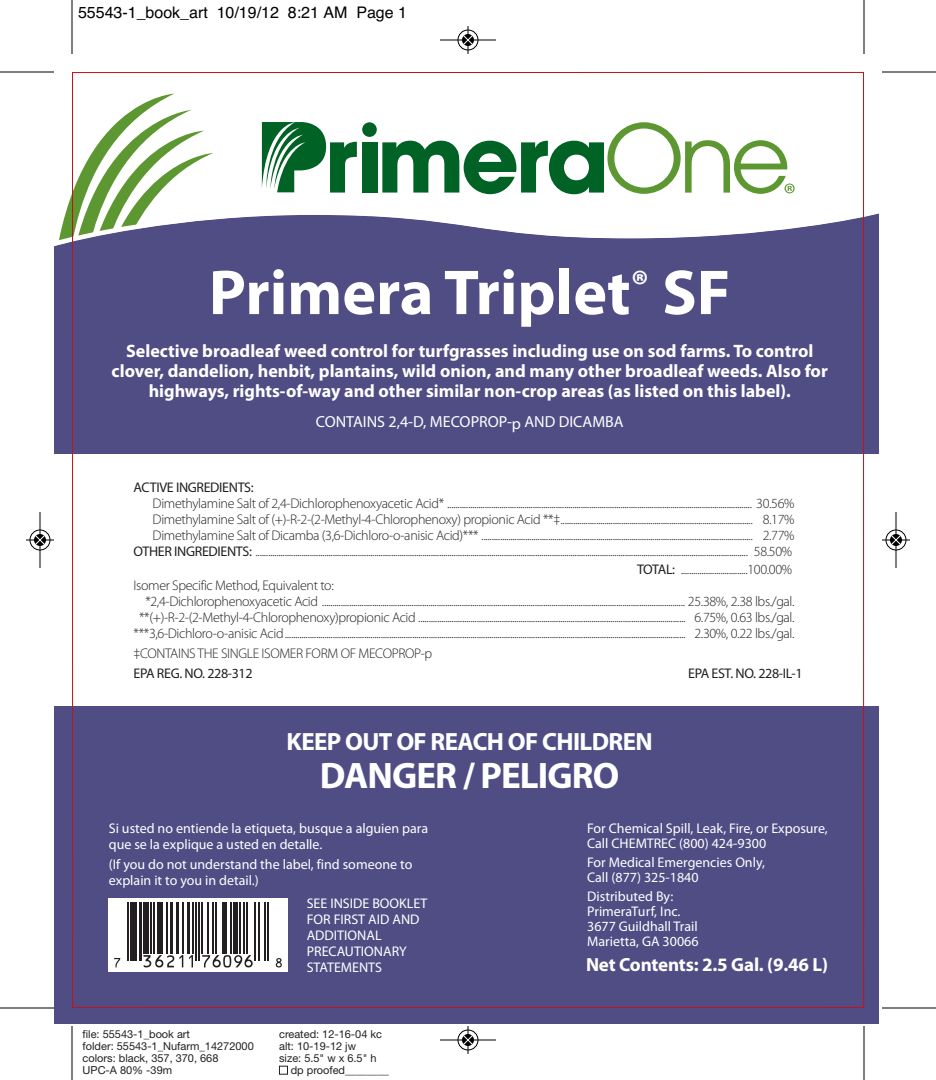
<style>
.page{position:relative;width:936px;height:1080px;background:#fff}
.page>*{position:absolute;margin:0;border:0;box-sizing:border-box;transform-origin:0 0}
.t1{font:700 64px "Myriad Pro";color:#fff}
.t2{font:700 37px "Myriad Pro";letter-spacing:-.025em;color:#fff}
.t3{font:700 25px "Myriad Pro";letter-spacing:-.025em;color:#fff}
.t4{font:700 19px "Myriad Pro";letter-spacing:-.01em;color:#fff}
.t5{font:700 18px/20px "Myriad Pro";color:#fff;text-align:center}
.t6{font:16px "Helvetica";color:#000}
.t7{font:16px "Myriad Pro";color:#fff}
.t8{font:300 14px/16px "Myriad Pro";letter-spacing:-.025em;color:#231f20;text-align:right}
.t9{font:14px/16px "Myriad Pro";color:#fff}
.t10{font:14px "Myriad Pro";letter-spacing:-.025em;color:#231f20}
.t11{font:11px "Helvetica Neue";color:#231f20}
.s1{font-weight:400}
</style>
<div class="page">
<div style="left:54px;top:84px;width:824px;height:940px;background:#504d85"></div>
<svg style="left:54px;top:84px;width:825px;height:168px"></svg>
<svg style="left:262px;top:122px;width:95px;height:71px;background:#75aa89"></svg>
<svg style="left:382px;top:122px;width:413px;height:72px;background:#abcbb0"></svg>
<div style="left:362px;top:142px;width:15px;height:51px;background:#006224"></div>
<div style="left:362px;top:122px;width:15px;height:15px;background:#006224;border-radius:50%"></div>
<div style="left:54px;top:454px;width:828px;height:252px;background:#fff"></div>
<div style="left:279px;top:1066px;width:9px;height:8px;border:1px solid #231f20"></div>
<div style="left:108px;top:898px;width:180px;height:74px;background:#fff"></div>
<svg style="left:115px;top:902px;width:166px;height:66px"></svg>
<hr style="left:127px;top:902px;width:1px;height:59px;background:#231f20">
<hr style="left:130px;top:902px;width:1px;height:59px;background:#231f20">
<hr style="left:133px;top:902px;width:4px;height:59px;background:#231f20">
<hr style="left:139px;top:902px;width:3px;height:59px;background:#231f20">
<div style="left:143px;top:902px;width:6px;height:51px;background:#231f20"></div>
<hr style="left:151px;top:902px;width:1px;height:51px;background:#231f20">
<hr style="left:154px;top:902px;width:1px;height:51px;background:#231f20">
<div style="left:157px;top:902px;width:6px;height:51px;background:#231f20"></div>
<hr style="left:166px;top:902px;width:1px;height:51px;background:#231f20">
<hr style="left:170px;top:902px;width:3px;height:51px;background:#231f20">
<hr style="left:176px;top:902px;width:3px;height:51px;background:#231f20">
<hr style="left:182px;top:902px;width:2px;height:51px;background:#231f20">
<hr style="left:187px;top:902px;width:3px;height:51px;background:#231f20">
<hr style="left:193px;top:902px;width:1px;height:51px;background:#231f20">
<hr style="left:196px;top:902px;width:1px;height:59px;background:#231f20">
<hr style="left:199px;top:902px;width:1px;height:59px;background:#231f20">
<hr style="left:202px;top:902px;width:1px;height:51px;background:#231f20">
<hr style="left:208px;top:902px;width:1px;height:51px;background:#231f20">
<hr style="left:212px;top:902px;width:2px;height:51px;background:#231f20">
<hr style="left:215px;top:902px;width:1px;height:51px;background:#231f20">
<hr style="left:223px;top:902px;width:4px;height:51px;background:#231f20">
<hr style="left:230px;top:902px;width:1px;height:51px;background:#231f20">
<hr style="left:233px;top:902px;width:4px;height:51px;background:#231f20">
<hr style="left:239px;top:902px;width:1px;height:51px;background:#231f20">
<hr style="left:244px;top:902px;width:1px;height:51px;background:#231f20">
<hr style="left:247px;top:902px;width:1px;height:51px;background:#231f20">
<hr style="left:254px;top:902px;width:1px;height:59px;background:#231f20">
<hr style="left:259px;top:902px;width:1px;height:59px;background:#231f20">
<hr style="left:265px;top:902px;width:1px;height:59px;background:#231f20">
<hr style="left:268px;top:902px;width:1px;height:59px;background:#231f20">
<svg style="left:114px;top:958px;width:6px;height:9px"></svg>
<svg style="left:143px;top:955px;width:40px;height:12px"></svg>
<svg style="left:189px;top:955px;width:4px;height:12px"></svg>
<svg style="left:202px;top:955px;width:51px;height:13px"></svg>
<svg style="left:276px;top:958px;width:6px;height:9px"></svg>
<hr style="left:72px;top:0;width:1px;height:54px;background:#000">
<hr style="left:0;top:72px;width:54px;height:1px;background:#000">
<hr style="left:864px;top:0;width:1px;height:54px;background:#000">
<hr style="left:882px;top:72px;width:54px;height:1px;background:#000">
<hr style="left:72px;top:1026px;width:1px;height:54px;background:#000">
<hr style="left:0;top:1008px;width:54px;height:1px;background:#000">
<hr style="left:864px;top:1026px;width:1px;height:54px;background:#000">
<hr style="left:882px;top:1008px;width:54px;height:1px;background:#000">
<div style="left:457px;top:29px;width:22px;height:22px;border:1px solid #fff;border-radius:50%"></div>
<hr style="left:440px;top:40px;width:56px;height:1px;background:#000">
<div style="left:458px;top:30px;width:20px;height:20px;border:1px solid #000;border-radius:50%"></div>
<svg style="left:463px;top:26px;width:10px;height:28px"></svg>
<div style="left:457px;top:1029px;width:22px;height:22px;border:1px solid #fff;border-radius:50%"></div>
<hr style="left:440px;top:1040px;width:56px;height:1px;background:#000">
<div style="left:458px;top:1030px;width:20px;height:20px;border:1px solid #000;border-radius:50%"></div>
<svg style="left:463px;top:1026px;width:10px;height:28px"></svg>
<div style="left:29px;top:529px;width:22px;height:22px;border:1px solid #fff;border-radius:50%"></div>
<hr style="left:40px;top:512px;width:1px;height:56px;background:#000">
<div style="left:30px;top:530px;width:20px;height:20px;border:1px solid #000;border-radius:50%"></div>
<svg style="left:26px;top:535px;width:28px;height:10px"></svg>
<div style="left:885px;top:529px;width:22px;height:22px;border:1px solid #fff;border-radius:50%"></div>
<hr style="left:896px;top:512px;width:1px;height:56px;background:#000">
<div style="left:886px;top:530px;width:20px;height:20px;border:1px solid #000;border-radius:50%"></div>
<svg style="left:882px;top:535px;width:28px;height:10px"></svg>
<p class="t6" style="left:78px;top:7px;width:331px">55543-1_book_art 10/19/12 8:21 AM Page 1</p>
<h1 class="t1" style="left:209px;top:269px;width:523px">Primera Triplet<sup>®</sup> SF</h1>
<p class="t5" style="left:112px;top:343px;width:718px">Selective broadleaf weed control for turfgrasses including use on sod farms. To control clover, dandelion, henbit, plantains, wild onion, and many other broadleaf weeds. Also for highways, rights-of-way and other similar non-crop areas (as listed on this label).</p>
<p class="t7" style="left:316px;top:416px;width:309px">CONTAINS 2,4-D, MECOPROP-p AND DICAMBA</p>
<p class="t10" style="left:134px;top:482px;width:122px">ACTIVE INGREDIENTS:</p>
<p class="t8" style="left:134px;top:496px;width:662px">Dimethylamine Salt of 2,4-Dichlorophenoxyacetic Acid* .................................................................................................................................................. 30.56% Dimethylamine Salt of (+)-R-2-(2-Methyl-4-Chlorophenoxy) propionic Acid **‡............................................................................................ 8.17% Dimethylamine Salt of Dicamba (3,6-Dichloro-o-anisic Acid)*** .................................................................................................................................. 2.77% <span class="s1">OTHER INGREDIENTS:</span> ............................................................................................................................................................................................................................................ 58.50%</p>
<p class="t8" style="left:637px;top:562px;width:157px"><span class="s1">TOTAL:</span> ................................100.00%</p>
<p class="t8" style="left:134px;top:578px;width:202px">Isomer Specific Method, Equivalent to:</p>
<p class="t8" style="left:145px;top:594px;width:651px">*2,4-Dichlorophenoxyacetic Acid .............................................................................................................................................................................. 25.38%, 2.38 lbs./gal.</p>
<p class="t8" style="left:139px;top:610px;width:657px">**(+)-R-2-(2-Methyl-4-Chlorophenoxy)propionic Acid ................................................................................................................................ 6.75%, 0.63 lbs./gal.</p>
<p class="t8" style="left:134px;top:626px;width:662px">***3,6-Dichloro-o-anisic Acid................................................................................................................................................................................................ 2.30%, 0.22 lbs./gal.</p>
<p class="t8" style="left:134px;top:646px;width:300px">‡CONTAINS THE SINGLE ISOMER FORM OF MECOPROP-p</p>
<p class="t10" style="left:134px;top:668px;width:121px">EPA REG. NO. 228-312</p>
<p class="t10" style="left:688px;top:668px;width:116px">EPA EST. NO. 228-IL-1</p>
<h3 class="t3" style="left:287px;top:732px;width:368px">KEEP OUT OF REACH OF CHILDREN</h3>
<h2 class="t2" style="left:320px;top:762px;width:301px">DANGER / PELIGRO</h2>
<p class="t9" style="left:587px;top:822px;width:242px;line-height:15px">For Chemical Spill, Leak, Fire, or Exposure,<br>Call CHEMTREC (800) 424-9300</p>
<p class="t9" style="left:587px;top:856px;width:179px;line-height:15px">For Medical Emergencies Only,<br>Call (877) 325-1840</p>
<p class="t9" style="left:587px;top:890px;width:113px;line-height:15px">Distributed By:<br>PrimeraTurf, Inc.<br>3677 Guildhall Trail<br>Marietta, GA 30066</p>
<p class="t9" style="left:109px;top:822px;width:321px">Si usted no entiende la etiqueta, busque a alguien para que se la explique a usted en detalle.</p>
<p class="t9" style="left:109px;top:858px;width:305px">(If you do not understand the label, find someone to explain it to you in detail.)</p>
<p class="t9" style="left:307px;top:896px;width:122px">SEE INSIDE BOOKLET<br>FOR FIRST AID AND<br>ADDITIONAL<br>PRECAUTIONARY<br>STATEMENTS</p>
<h3 class="t4" style="left:586px;top:958px;width:243px">Net Contents: 2.5 Gal. (9.46 L)</h3>
<p class="t11" style="left:83px;top:1031px;width:109px">file: 55543-1_book art</p>
<p class="t11" style="left:279px;top:1031px;width:104px">created: 12-16-04 kc</p>
<p class="t11" style="left:83px;top:1043px;width:173px">folder: 55543-1_Nufarm_14272000</p>
<p class="t11" style="left:279px;top:1043px;width:78px">alt: 10-19-12 jw</p>
<p class="t11" style="left:83px;top:1055px;width:137px">colors: black, 357, 370, 668</p>
<p class="t11" style="left:279px;top:1055px;width:99px">size: 5.5" w x 6.5" h</p>
<p class="t11" style="left:83px;top:1067px;width:91px">UPC-A 80% -39m</p>
<p class="t11" style="left:291px;top:1067px;width:100px">dp proofed________</p>
</div>
